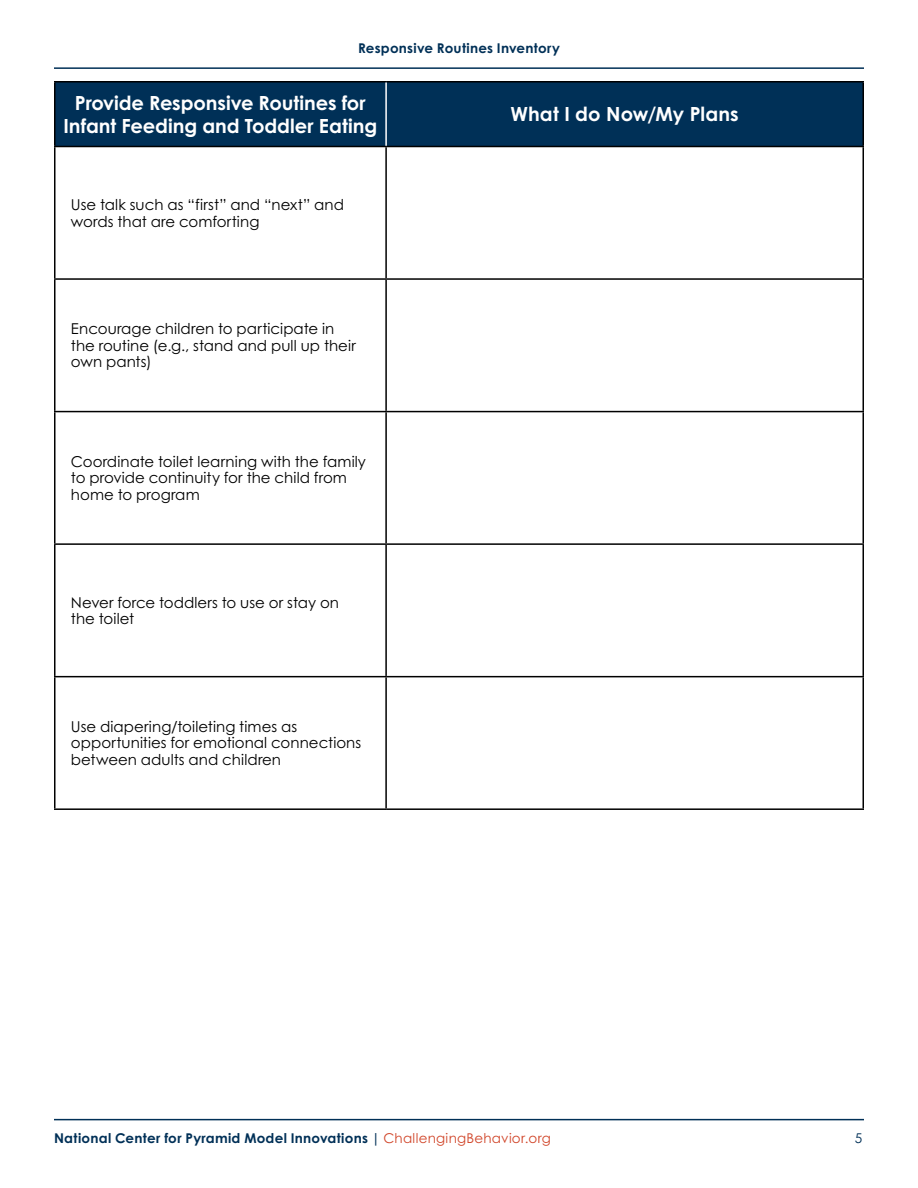
<style>
.page{position:relative;width:918px;height:1188px;background:#fff}
.page>*{position:absolute;margin:0;border:0;box-sizing:border-box;transform-origin:0 0}
.Heading_2_-_Boxes{font:700 19.5px/23.4px "Century Gothic Pro";color:#fff;text-align:center}
.Paragraph_-_table{font:15px/16.5px "Century Gothic Pro";letter-spacing:.005em;color:#000}
.t1{font:700 13.5px "Century Gothic Pro";letter-spacing:.02em;color:#003057}
.t2{font:13.5px "Century Gothic Pro";color:#003057}
.s1{font-weight:400;color:#d1462a}
</style>
<div class="page">
<hr style="left:54px;top:67px;width:810px;height:2px;background:#003057">
<hr style="left:54px;top:1119px;width:810px;height:1px;background:#003057">
<div style="left:56px;top:82px;width:806px;height:64px;background:#003057"></div>
<hr style="left:54px;top:81px;width:332px;height:1px;background:#000">
<hr style="left:54px;top:82px;width:2px;height:64px;background:#000">
<hr style="left:386px;top:81px;width:478px;height:1px;background:#000">
<hr style="left:862px;top:82px;width:2px;height:64px;background:#000">
<hr style="left:54px;top:146px;width:332px;height:1px;background:#000">
<hr style="left:54px;top:147px;width:2px;height:131px;background:#000">
<hr style="left:386px;top:146px;width:478px;height:1px;background:#000">
<hr style="left:385px;top:147px;width:2px;height:131px;background:#000">
<hr style="left:862px;top:147px;width:2px;height:131px;background:#000">
<hr style="left:54px;top:278px;width:332px;height:2px;background:#000">
<hr style="left:54px;top:280px;width:2px;height:131px;background:#000">
<hr style="left:386px;top:278px;width:478px;height:2px;background:#000">
<hr style="left:385px;top:280px;width:2px;height:131px;background:#000">
<hr style="left:862px;top:280px;width:2px;height:131px;background:#000">
<hr style="left:54px;top:411px;width:332px;height:1px;background:#000">
<hr style="left:54px;top:412px;width:2px;height:131px;background:#000">
<hr style="left:386px;top:411px;width:478px;height:1px;background:#000">
<hr style="left:385px;top:412px;width:2px;height:131px;background:#000">
<hr style="left:862px;top:412px;width:2px;height:131px;background:#000">
<hr style="left:54px;top:543px;width:332px;height:2px;background:#000">
<hr style="left:54px;top:545px;width:2px;height:131px;background:#000">
<hr style="left:386px;top:543px;width:478px;height:2px;background:#000">
<hr style="left:385px;top:545px;width:2px;height:131px;background:#000">
<hr style="left:862px;top:545px;width:2px;height:131px;background:#000">
<hr style="left:54px;top:676px;width:332px;height:1px;background:#000">
<hr style="left:54px;top:677px;width:2px;height:131px;background:#000">
<hr style="left:386px;top:676px;width:478px;height:1px;background:#000">
<hr style="left:385px;top:677px;width:2px;height:131px;background:#000">
<hr style="left:862px;top:677px;width:2px;height:131px;background:#000">
<hr style="left:54px;top:808px;width:332px;height:2px;background:#000">
<hr style="left:386px;top:808px;width:478px;height:2px;background:#000">
<hr style="left:385px;top:82px;width:2px;height:64px;background:#fff">
<p class="t1" style="left:358px;top:40px;width:203px">Responsive Routines Inventory</p>
<h2 class="Heading_2_-_Boxes" style="left:63px;top:91px;width:315px">Provide Responsive Routines for<br>Infant Feeding and Toddler Eating</h2>
<h2 class="Heading_2_-_Boxes" style="left:511px;top:102px;width:230px">What I do Now/My Plans</h2>
<p class="Paragraph_-_table" style="left:71px;top:196px;width:275px">Use talk such as “first” and “next” and words that are comforting</p>
<p class="Paragraph_-_table" style="left:71px;top:321px;width:286px">Encourage children to participate in the routine (e.g., stand and pull up their own pants)</p>
<p class="Paragraph_-_table" style="left:71px;top:453px;width:297px">Coordinate toilet learning with the family to provide continuity for the child from home to program</p>
<p class="Paragraph_-_table" style="left:71px;top:594px;width:270px">Never force toddlers to use or stay on the toilet</p>
<p class="Paragraph_-_table" style="left:71px;top:718px;width:292px">Use diapering/toileting times as opportunities for emotional connections between adults and children</p>
<p class="t1" style="left:54px;top:1130px;width:498px">National Center for Pyramid Model Innovations | <span class="s1">ChallengingBehavior.org</span></p>
<p class="t2" style="left:855px;top:1130px;width:9px">5</p>
</div>
